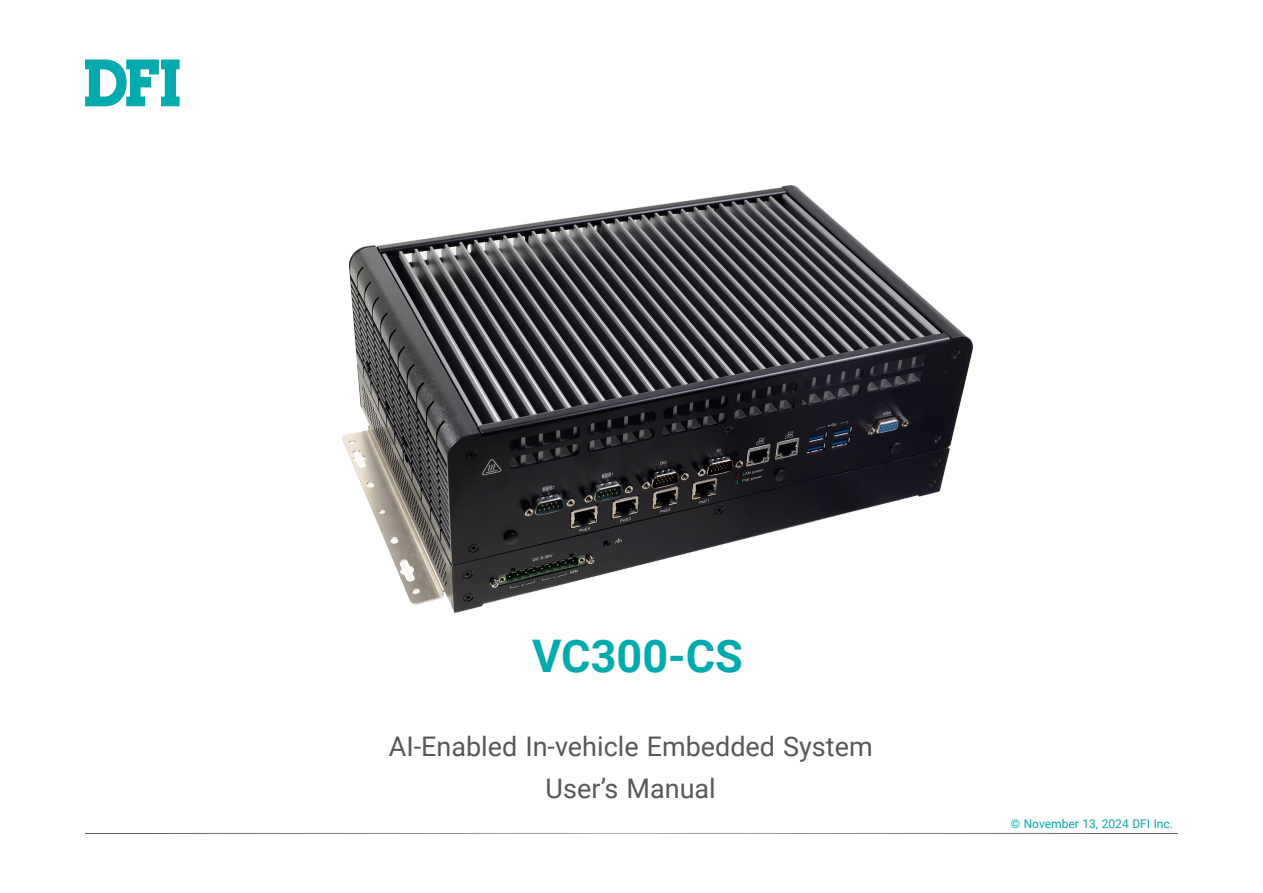
<style>
.page{position:relative;width:1263px;height:893px;background:#fff}
.page>*{position:absolute;margin:0;border:0;box-sizing:border-box;transform-origin:0 0}
.t1{font:700 45px "Roboto";color:#00aaad}
.t2{font:27px "Roboto";color:#57585a}
.Body_Green_Title{font:12px "Roboto";color:#00aaad}
</style>
<div class="page">
<svg style="left:85px;top:60px;width:95px;height:46px"></svg>
<hr style="left:85px;top:833px;width:1093px;height:1px;background:#57585a">
<img style="left:342px;top:185px;width:631px;height:427px">
<p class="t1" style="left:532px;top:624px;width:212px">VC300-CS</p>
<p class="t2" style="left:389px;top:727px;width:485px">AI-Enabled In-vehicle Embedded System</p>
<p class="t2" style="left:546px;top:769px;width:172px">User’s Manual</p>
<p class="Body_Green_Title" style="left:1011px;top:815px;width:164px">© November 13, 2024 DFI Inc.</p>
</div>
